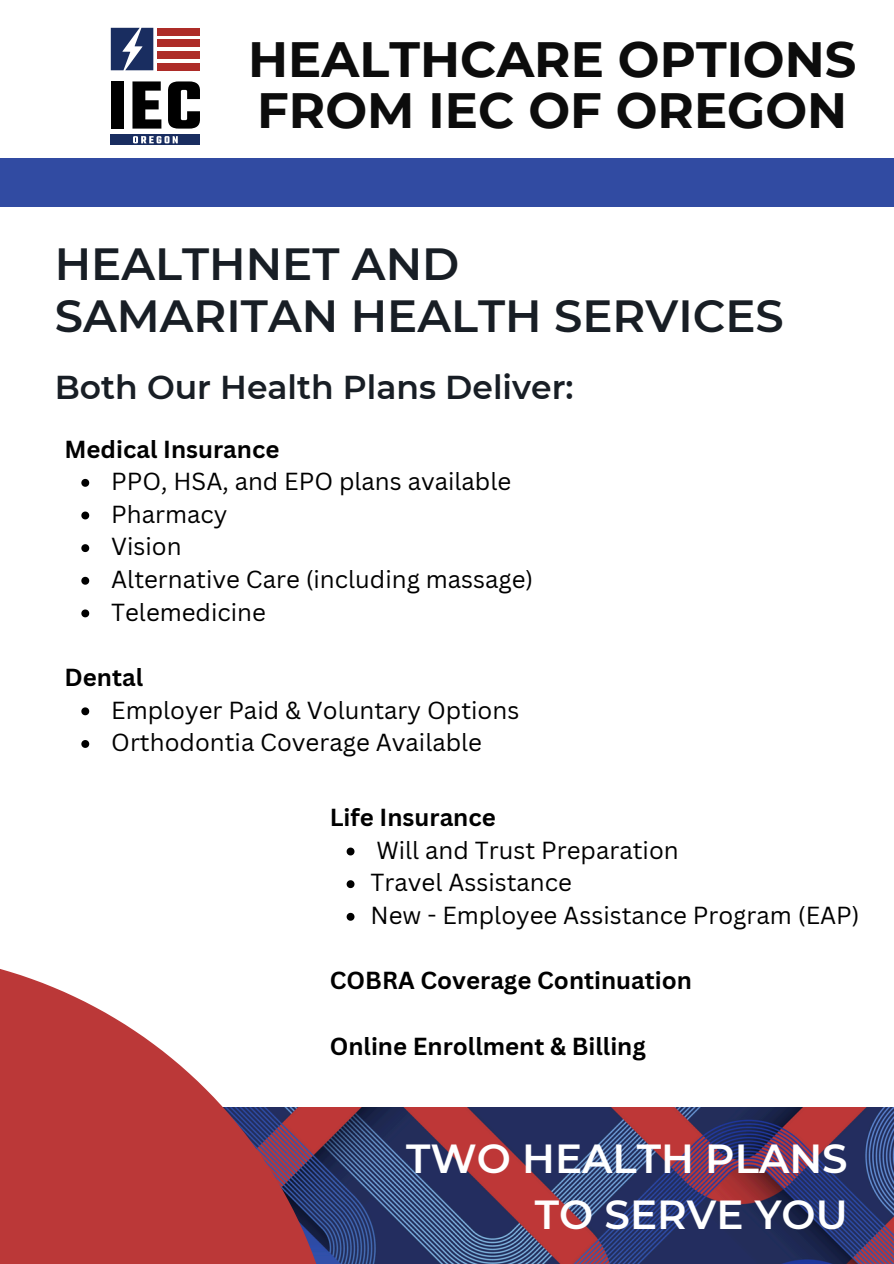
<style>
.page{position:relative;width:894px;height:1264px;background:#fff}
.page>*{position:absolute;margin:0;border:0;box-sizing:border-box;transform-origin:0 0}
.t1{font:700 49.5px/50.7px "Montserrat";color:#0c0c0c}
.t2{font:600 45px/51.8px "Montserrat";color:#181e25}
.t3{font:600 40.5px/56.2px "Montserrat";color:#fff;text-align:right}
.t4{font:600 33px "Montserrat";color:#181e25}
.t5{font:24px "Canva Sans";color:#000}
.t6{font:700 24px "Canva Sans";color:#000}
</style>
<div class="page">
<img style="left:343px;top:1107px;width:550px;height:156px">
<svg style="left:0;top:969px;width:343px;height:294px;fill:#bb3838"></svg>
<svg style="left:111px;top:28px;width:42px;height:42px"></svg>
<div style="left:157px;top:28px;width:43px;height:7px;background:#ad2c28"></div>
<div style="left:157px;top:39px;width:43px;height:8px;background:#ad2c28"></div>
<div style="left:157px;top:51px;width:43px;height:8px;background:#ad2c28"></div>
<div style="left:157px;top:63px;width:43px;height:7px;background:#ad2c28"></div>
<div style="left:111px;top:81px;width:13px;height:48px;background:#000"></div>
<svg style="left:132px;top:81px;width:29px;height:48px"></svg>
<svg style="left:168px;top:81px;width:32px;height:48px"></svg>
<div style="left:111px;top:134px;width:89px;height:11px;background:#192d60"></div>
<svg style="left:133px;top:136px;width:45px;height:7px"></svg>
<svg style="left:346px;top:847px;width:8px;height:8px"></svg>
<svg style="left:346px;top:880px;width:8px;height:8px"></svg>
<svg style="left:346px;top:912px;width:8px;height:8px"></svg>
<svg style="left:81px;top:479px;width:8px;height:8px"></svg>
<svg style="left:81px;top:511px;width:8px;height:8px"></svg>
<svg style="left:81px;top:544px;width:8px;height:8px"></svg>
<svg style="left:81px;top:577px;width:8px;height:7px"></svg>
<svg style="left:81px;top:609px;width:8px;height:8px"></svg>
<svg style="left:81px;top:707px;width:8px;height:8px"></svg>
<svg style="left:81px;top:740px;width:8px;height:8px"></svg>
<div style="left:0;top:159px;width:893px;height:48px;background:#314ba2"></div>
<p class="t1" style="left:248px;top:34px;width:609px">HEALTHCARE OPTIONS<br>FROM IEC OF OREGON</p>
<h4 class="t2" style="left:55px;top:238px;width:730px">HEALTHNET AND<br>SAMARITAN HEALTH SERVICES</h4>
<h1 class="t4" style="left:55px;top:367px;width:520px">Both Our Health Plans Deliver:</h1>
<p class="t6" style="left:64px;top:432px;width:216px">Medical Insurance</p>
<h4 class="t5" style="left:111px;top:464px;width:401px">PPO, HSA, and EPO plans available</h4>
<p class="t5" style="left:111px;top:497px;width:118px">Pharmacy</p>
<p class="t5" style="left:111px;top:530px;width:72px">Vision</p>
<h4 class="t5" style="left:111px;top:562px;width:423px">Alternative Care (including massage)</h4>
<p class="t5" style="left:111px;top:595px;width:156px">Telemedicine</p>
<p class="t6" style="left:64px;top:660px;width:80px">Dental</p>
<h4 class="t5" style="left:111px;top:693px;width:409px">Employer Paid &amp; Voluntary Options</h4>
<p class="t5" style="left:111px;top:725px;width:372px">Orthodontia Coverage Available</p>
<h3 class="t6" style="left:329px;top:800px;width:167px">Life Insurance</h3>
<h4 class="t5" style="left:376px;top:833px;width:304px">Will and Trust Preparation</h4>
<p class="t5" style="left:370px;top:865px;width:203px">Travel Assistance</p>
<p class="t5" style="left:370px;top:898px;width:490px">New - Employee Assistance Program (EAP)</p>
<p class="t6" style="left:329px;top:963px;width:364px">COBRA Coverage Continuation</p>
<p class="t6" style="left:329px;top:1029px;width:317px">Online Enrollment &amp; Billing</p>
<h1 class="t3" style="left:406px;top:1129px;width:443px">TWO HEALTH PLANS<br>TO SERVE YOU</h1>
</div>
